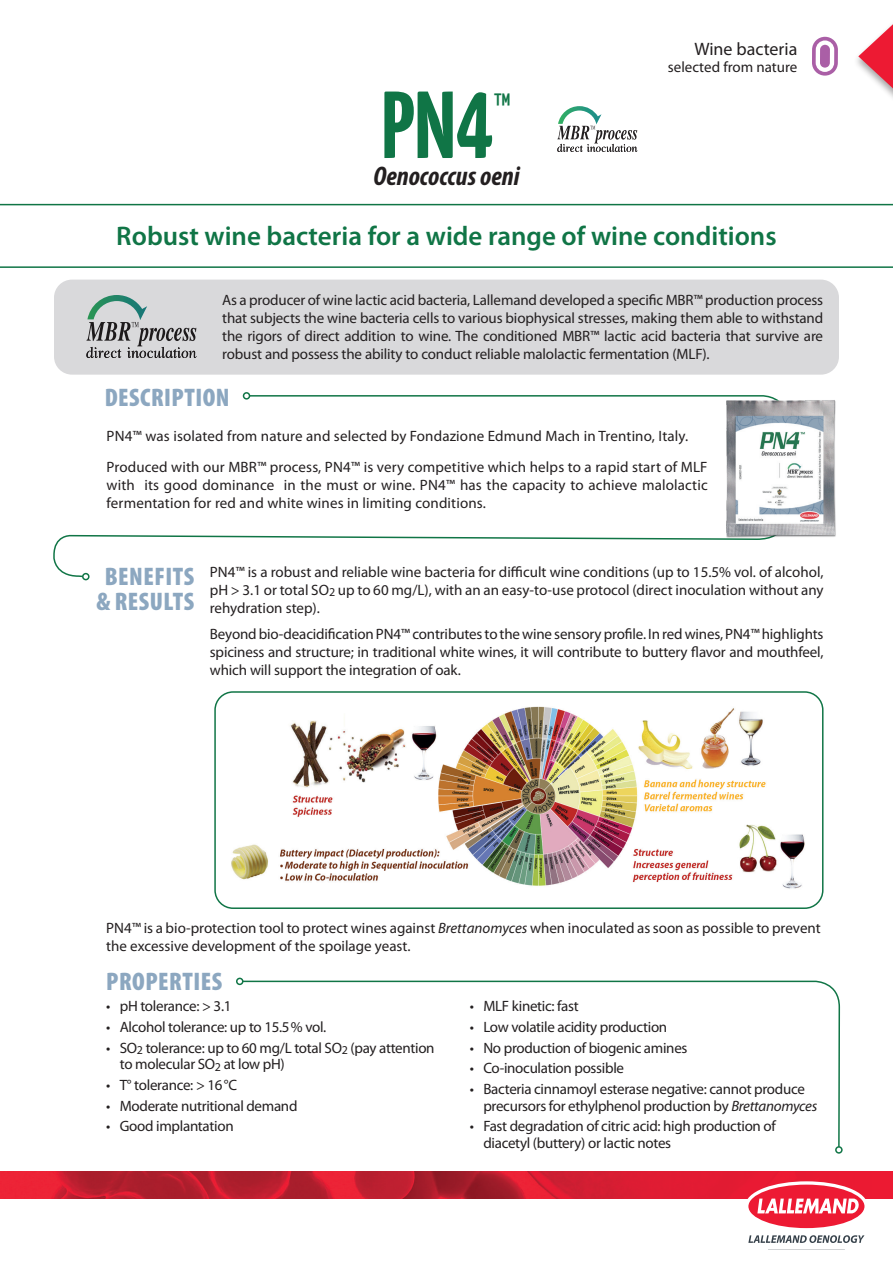
<style>
.page{position:relative;width:893px;height:1263px;background:#fff}
.page>*{position:absolute;margin:0;border:0;box-sizing:border-box;transform-origin:0 0}
.t1{font:700 94.95px "Yanone Kaffeesatz";color:#107546}
.t2{font:700 37.95px "Yanone Kaffeesatz";color:#107546}
.t3{font:600 27px "Myriad Pro";color:#107546}
.t4{font:italic 700 condensed 27px "Myriad Pro";color:#231f20}
.t5{font:900 condensed 25.5px/25.5px "Myriad Pro";letter-spacing:.02em;color:#8ca7c0;text-align:center}
.t6{font:18px "Myriad Pro";color:#231f20}
.t7{font:15px/18px "Myriad Pro";letter-spacing:-.01em;color:#231f20}
.t8{font:15px/30.8px "Myriad Pro";letter-spacing:.01em;color:#231f20}
.s1{font-size:108.3px}
.s2{font-style:italic}
</style>
<div class="page">
<svg style="left:812px;top:37px;width:26px;height:39px"></svg>
<svg style="left:858px;top:24px;width:35px;height:73px"></svg>
<img style="left:0;top:1171px;width:893px;height:27px">
<svg style="left:745px;top:1181px;width:123px;height:62px"></svg>
<div style="left:54px;top:280px;width:785px;height:95px;background:#d9d9db;border-radius:18px"></div>
<svg style="left:86px;top:295px;width:111px;height:63px"></svg>
<svg style="left:0;top:204px;width:893px;height:64px"></svg>
<svg style="left:53px;top:394px;width:716px;height:184px"></svg>
<div style="left:243px;top:392px;width:7px;height:8px;border:2px solid #107546;border-radius:50%"></div>
<div style="left:82px;top:573px;width:8px;height:7px;border:2px solid #107546;border-radius:50%"></div>
<svg style="left:241px;top:980px;width:600px;height:168px"></svg>
<div style="left:236px;top:978px;width:7px;height:7px;border:2px solid #107546;border-radius:50%"></div>
<div style="left:835px;top:1146px;width:8px;height:8px;border:2px solid #107546;border-radius:50%"></div>
<img style="left:719px;top:396px;width:117px;height:147px">
<div style="left:214px;top:691px;width:609px;height:218px;border:2px solid #107546;border-radius:18px"></div>
<img style="left:231px;top:706px;width:574px;height:183px">
<svg style="left:557px;top:106px;width:80px;height:46px"></svg>
<h1 class="t1" style="left:382px;top:58px;width:114px">PN<span class="s1">4</span></h1>
<h2 class="t2" style="left:494px;top:80px;width:19px">™</h2>
<h3 class="t4" style="left:373px;top:159px;width:148px">Oenococcus oeni</h3>
<p class="t6" style="left:694px;top:38px;width:104px">Wine bacteria</p>
<p class="t7" style="left:668px;top:57px;width:131px">selected from nature</p>
<h3 class="t3" style="left:116px;top:219px;width:662px">Robust wine bacteria for a wide range of wine conditions</h3>
<p class="t7" style="left:222px;top:290px;width:602px;text-align:justify">As a producer of wine lactic acid bacteria, Lallemand developed a specific MBR™ production process that subjects the wine bacteria cells to various biophysical stresses, making them able to withstand the rigors of direct addition to wine. The conditioned MBR™ lactic acid bacteria that survive are robust and possess the ability to conduct reliable malolactic fermentation (MLF).</p>
<h3 class="t5" style="left:105px;top:384px;width:126px">DESCRIPTION</h3>
<p class="t8" style="left:107px;top:420px;width:602px">PN4™ was isolated from nature and selected by Fondazione Edmund Mach in Trentino, Italy.<br>Produced with our MBR™ process, PN4™ is very competitive which helps to a rapid start of MLF</p>
<p class="t8" style="left:107px;top:475px;width:603px;line-height:18px">with its good dominance in the must or wine. PN4™ has the capacity to achieve malolactic fermentation for red and white wines in limiting conditions.</p>
<h3 class="t5" style="left:96px;top:563px;width:99px">BENEFITS &amp; RESULTS</h3>
<p class="t7" style="left:210px;top:562px;width:615px;text-align:justify">PN4™ is a robust and reliable wine bacteria for difficult wine conditions (up to 15.5% vol. of alcohol, pH &gt; 3.1 or total SO<sub>2</sub> up to 60 mg/L), with an an easy-to-use protocol (direct inoculation without any rehydration step).</p>
<p class="t7" style="left:210px;top:625px;width:615px;text-align:justify">Beyond bio-deacidification PN4™ contributes to the wine sensory profile. In red wines, PN4™ highlights spiciness and structure; in traditional white wines, it will contribute to buttery flavor and mouthfeel, which will support the integration of oak.</p>
<p class="t7" style="left:106px;top:918px;width:716px">PN4™ is a bio-protection tool to protect wines against <span class="s2">Brettanomyces</span> when inoculated as soon as possible to prevent the excessive development of the spoilage yeast.</p>
<h3 class="t5" style="left:106px;top:968px;width:117px">PROPERTIES</h3>
<p class="t7" style="left:106px;top:997px;width:127px">• pH tolerance: &gt; 3.1</p>
<p class="t7" style="left:106px;top:1018px;width:221px">• Alcohol tolerance: up to 15.5% vol.</p>
<p class="t7" style="left:120px;top:1039px;width:316px;line-height:16.5px;text-indent:-14px">• SO<sub>2</sub> tolerance: up to 60 mg/L total SO<sub>2</sub> (pay attention to molecular SO<sub>2</sub> at low pH)</p>
<p class="t7" style="left:106px;top:1076px;width:132px">• T° tolerance: &gt; 16°C</p>
<p class="t7" style="left:106px;top:1096px;width:193px">• Moderate nutritional demand</p>
<p class="t7" style="left:106px;top:1117px;width:129px">• Good implantation</p>
<p class="t7" style="left:470px;top:997px;width:110px">• MLF kinetic: fast</p>
<p class="t7" style="left:470px;top:1017px;width:199px">• Low volatile acidity production</p>
<p class="t7" style="left:470px;top:1038px;width:219px">• No production of biogenic amines</p>
<p class="t7" style="left:470px;top:1059px;width:156px">• Co-inoculation possible</p>
<p class="t7" style="left:483px;top:1080px;width:335px;line-height:16.5px;text-indent:-14px">• Bacteria cinnamoyl esterase negative: cannot produce precursors for ethylphenol production by <span class="s2">Brettanomyces</span></p>
<p class="t7" style="left:483px;top:1118px;width:294px;line-height:16.5px;text-indent:-14px">• Fast degradation of citric acid: high production of diacetyl (buttery) or lactic notes</p>
</div>
